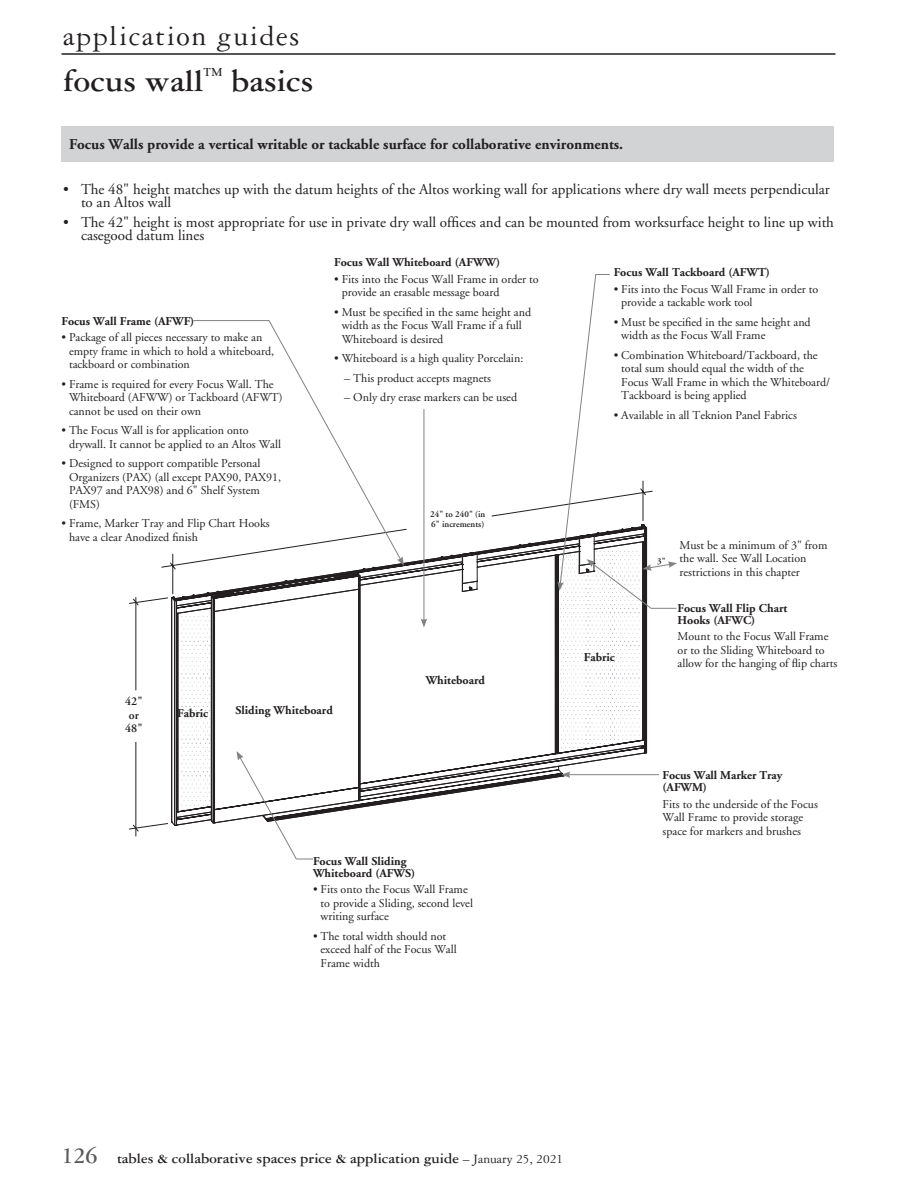
<style>
.page{position:relative;width:918px;height:1188px;background:#fff}
.page>*{position:absolute;margin:0;border:0;box-sizing:border-box;transform-origin:0 0}
.t1{font:700 33px "Garamond Three";color:#231f20}
.t2{font:30px "Garamond Three";letter-spacing:.05em;color:#231f20}
.t3{font:15px/13.5px "Adobe Garamond";color:#231f20}
.t4{font:700 15px "Adobe Garamond";color:#231f20}
.t5{font:700 15px "Garamond Three";color:#231f20}
.t6{font:12px/13.5px "Adobe Garamond";color:#231f20}
.t7{font:700 12px/12px "Adobe Garamond";color:#231f20}
.t8{font:600 12px/13.5px "Adobe Garamond";color:#231f20;text-align:center}
.t9{font:600 9px/10.5px "Adobe Garamond";color:#231f20}
.s1{font-size:24px;color:#58595b}
.s2{font-weight:400;font-size:13.5px}
</style>
<div class="page">
<hr style="left:62px;top:53px;width:774px;height:2px;background:#231f20">
<div style="left:62px;top:126px;width:772px;height:36px;background:#d1d3d4"></div>
<svg style="left:129px;top:274px;width:548px;height:586px"></svg>
<h2 class="t2" style="left:63px;top:20px;width:238px">application guides</h2>
<h1 class="t1" style="left:63px;top:63px;width:252px">focus wall<sup>™</sup> basics</h1>
<p class="t4" style="left:69px;top:137px;width:556px">Focus Walls provide a vertical writable or tackable surface for collaborative environments.</p>
<p class="t3" style="left:81px;top:183px;width:750px;text-indent:-18px">• The 48" height matches up with the datum heights of the Altos working wall for applications where dry wall meets perpendicular to an Altos wall</p>
<p class="t3" style="left:81px;top:216px;width:755px;text-indent:-18px">• The 42" height is most appropriate for use in private dry wall offices and can be mounted from worksurface height to line up with casegood datum lines</p>
<p class="t7" style="left:62px;top:315px;width:134px">Focus Wall Frame (AFWF)</p>
<p class="t6" style="left:69px;top:331px;width:207px;text-indent:-8px">• Package of all pieces necessary to make an empty frame in which to hold a whiteboard, tackboard or combination</p>
<p class="t6" style="left:69px;top:378px;width:215px;text-indent:-8px">• Frame is required for every Focus Wall. The<br>Whiteboard (AFWW) or Tackboard (AFWT) cannot be used on their own</p>
<p class="t6" style="left:69px;top:424px;width:214px;text-indent:-8px">• The Focus Wall is for application onto drywall. It cannot be applied to an Altos Wall</p>
<p class="t6" style="left:69px;top:457px;width:214px;text-indent:-8px">• Designed to support compatible Personal<br>Organizers (PAX) (all except PAX90, PAX91,<br>PAX97 and PAX98) and 6" Shelf System (FMS)</p>
<p class="t6" style="left:69px;top:517px;width:202px;text-indent:-8px">• Frame, Marker Tray and Flip Chart Hooks have a clear Anodized finish</p>
<p class="t7" style="left:334px;top:257px;width:167px">Focus Wall Whiteboard (AFWW)</p>
<p class="t6" style="left:342px;top:273px;width:199px;text-indent:-8px">• Fits into the Focus Wall Frame in order to provide an erasable message board</p>
<p class="t6" style="left:342px;top:306px;width:191px;text-indent:-8px">• Must be specified in the same height and width as the Focus Wall Frame if a full<br>Whiteboard is desired</p>
<p class="t6" style="left:334px;top:352px;width:191px">• Whiteboard is a high quality Porcelain:</p>
<p class="t6" style="left:344px;top:372px;width:148px">– This product accepts magnets</p>
<p class="t6" style="left:344px;top:391px;width:174px">– Only dry erase markers can be used</p>
<p class="t9" style="left:430px;top:509px;width:57px">24" to 240" (in<br>6" increments)</p>
<p class="t7" style="left:426px;top:675px;width:61px">Whiteboard</p>
<p class="t8" style="left:125px;top:695px;width:19px">42" or<br>48"</p>
<p class="t7" style="left:177px;top:708px;width:33px">Fabric</p>
<p class="t7" style="left:235px;top:705px;width:99px">Sliding Whiteboard</p>
<p class="t7" style="left:313px;top:855px;width:104px">Focus Wall Sliding<br>Whiteboard (AFWS)</p>
<p class="t6" style="left:321px;top:883px;width:154px;text-indent:-8px">• Fits onto the Focus Wall Frame to provide a Sliding, second level writing surface</p>
<p class="t6" style="left:321px;top:929px;width:138px;text-indent:-8px">• The total width should not exceed half of the Focus Wall<br>Frame width</p>
<p class="t7" style="left:614px;top:266px;width:158px">Focus Wall Tackboard (AFWT)</p>
<p class="t6" style="left:621px;top:282px;width:199px;text-indent:-8px">• Fits into the Focus Wall Frame in order to provide a tackable work tool</p>
<p class="t6" style="left:621px;top:315px;width:191px;text-indent:-8px">• Must be specified in the same height and width as the Focus Wall Frame</p>
<p class="t6" style="left:621px;top:348px;width:210px;text-indent:-8px">• Combination Whiteboard/Tackboard, the total sum should equal the width of the Focus Wall Frame in which the Whiteboard/ Tackboard is being applied</p>
<p class="t6" style="left:614px;top:408px;width:185px">• Available in all Teknion Panel Fabrics</p>
<p class="t7" style="left:584px;top:651px;width:33px">Fabric</p>
<p class="t9" style="left:657px;top:556px;width:10px">3"</p>
<p class="t6" style="left:679px;top:539px;width:150px">Must be a minimum of 3" from the wall. See Wall Location restrictions in this chapter</p>
<p class="t7" style="left:678px;top:602px;width:111px">Focus Wall Flip Chart<br>Hooks (AFWC)</p>
<p class="t6" style="left:678px;top:630px;width:161px">Mount to the Focus Wall Frame or to the Sliding Whiteboard to allow for the hanging of flip charts</p>
<p class="t7" style="left:663px;top:769px;width:121px">Focus Wall Marker Tray (AFWM)</p>
<p class="t6" style="left:663px;top:797px;width:157px">Fits to the underside of the Focus<br>Wall Frame to provide storage space for markers and brushes</p>
<p class="t5" style="left:62px;top:1150px;width:503px"><span class="s1">126</span> tables &amp; collaborative spaces price &amp; application guide <span class="s2">– January 25, 2021</span></p>
</div>
